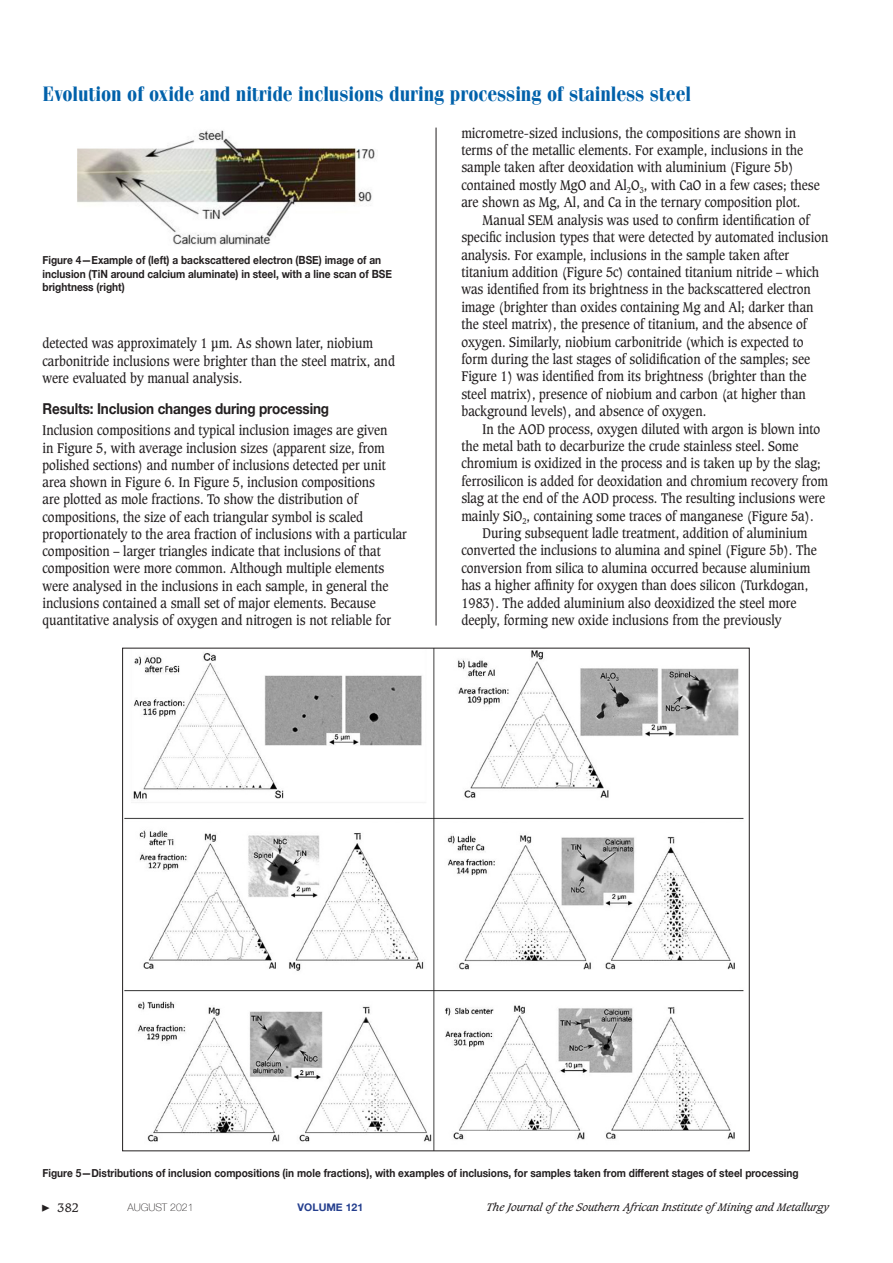
<style>
.page{position:relative;width:893px;height:1263px;background:#fff}
.page>*{position:absolute;margin:0;border:0;box-sizing:border-box;transform-origin:0 0}
.t1{font:21px "Cg Fenice Bd";color:#0161aa;scale:.9 1}
._1st_Level_Header{font:700 15px "Helvetica Neue";letter-spacing:-.01em;color:#231f20;scale:.9 1}
.Body_Copy{font:13.5px/17.4px "Caxton";color:#231f20;scale:.9 1}
._1st_Para{font:13.5px/17.2px "Caxton";color:#231f20;scale:.9 1}
.t2{font:12px "Caxton";color:#231f20}
.Figure_captions{font:700 11.25px/13.5px "Helvetica Neue";color:#231f20;scale:.9 1}
.t3{font:italic 10.5px "Caxton";color:#231f20}
.t4{font:100 10.5px "Helvetica Neue";color:#231f20}
.t5{font:700 10.5px "Helvetica Neue";color:#253f8e}
.s1{font-family:"Minion Pro";font-size:15px}
</style>
<div class="page">
<hr style="left:436px;top:128px;width:1px;height:497px;background:#231f20">
<img style="left:77px;top:130px;width:298px;height:115px">
<img style="left:124px;top:650px;width:620px;height:499px">
<h1 class="t1" style="left:43px;top:81px;width:722px">Evolution of oxide and nitride inclusions during processing of stainless steel</h1>
<p class="Figure_captions" style="left:43px;top:254px;width:390px">Figure 4—Example of (left) a backscattered electron (BSE) image of an inclusion (TiN around calcium aluminate) in steel, with a line scan of BSE brightness (right)</p>
<p class="_1st_Para" style="left:43px;top:335px;width:393px">detected was approximately 1 µm. As shown later, niobium carbonitride inclusions were brighter than the steel matrix, and were evaluated by manual analysis.</p>
<p class="_1st_Level_Header" style="left:43px;top:397px;width:320px">Results: Inclusion changes during processing</p>
<p class="_1st_Para" style="left:43px;top:422px;width:406px">Inclusion compositions and typical inclusion images are given<br>in Figure 5, with average inclusion sizes (apparent size, from polished sections) and number of inclusions detected per unit area shown in Figure 6. In Figure 5, inclusion compositions<br>are plotted as mole fractions. To show the distribution of compositions, the size of each triangular symbol is scaled proportionately to the area fraction of inclusions with a particular composition – larger triangles indicate that inclusions of that composition were more common. Although multiple elements were analysed in the inclusions in each sample, in general the inclusions contained a small set of major elements. Because quantitative analysis of oxygen and nitrogen is not reliable for</p>
<p class="_1st_Para" style="left:461px;top:125px;width:400px">micrometre-sized inclusions, the compositions are shown in terms of the metallic elements. For example, inclusions in the sample taken after deoxidation with aluminium (Figure 5b) contained mostly MgO and Al<sub>2</sub>O<sub>3</sub>, with CaO in a few cases; these are shown as Mg, Al, and Ca in the ternary composition plot.</p>
<p class="Body_Copy" style="left:461px;top:211px;width:409px;text-indent:21px">Manual SEM analysis was used to confirm identification of specific inclusion types that were detected by automated inclusion analysis. For example, inclusions in the sample taken after titanium addition (Figure 5c) contained titanium nitride – which was identified from its brightness in the backscattered electron image (brighter than oxides containing Mg and Al; darker than the steel matrix), the presence of titanium, and the absence of oxygen. Similarly, niobium carbonitride (which is expected to form during the last stages of solidification of the samples; see Figure 1) was identified from its brightness (brighter than the steel matrix), presence of niobium and carbon (at higher than background levels), and absence of oxygen.</p>
<p class="Body_Copy" style="left:461px;top:420px;width:409px;text-indent:21px">In the AOD process, oxygen diluted with argon is blown into the metal bath to decarburize the crude stainless steel. Some chromium is oxidized in the process and is taken up by the slag; ferrosilicon is added for deoxidation and chromium recovery from slag at the end of the AOD process. The resulting inclusions were mainly SiO<sub>2</sub>, containing some traces of manganese (Figure 5a).</p>
<p class="Body_Copy" style="left:461px;top:525px;width:397px;text-indent:21px">During subsequent ladle treatment, addition of aluminium converted the inclusions to alumina and spinel (Figure 5b). The conversion from silica to alumina occurred because aluminium has a higher affinity for oxygen than does silicon (Turkdogan, 1983). The added aluminium also deoxidized the steel more deeply, forming new oxide inclusions from the previously</p>
<p class="Figure_captions" style="left:43px;top:1167px;width:842px">Figure 5—Distributions of inclusion compositions (in mole fractions), with examples of inclusions, for samples taken from different stages of steel processing</p>
<p class="t2" style="left:41px;top:1201px;width:39px"><span class="s1">▶</span> 382</p>
<p class="t4" style="left:128px;top:1199px;width:68px">AUGUST 2021</p>
<p class="t5" style="left:298px;top:1199px;width:67px">VOLUME 121</p>
<p class="t3" style="left:487px;top:1201px;width:344px">The Journal ofthe Southern African Institute ofMining and Metallurgy</p>
</div>
